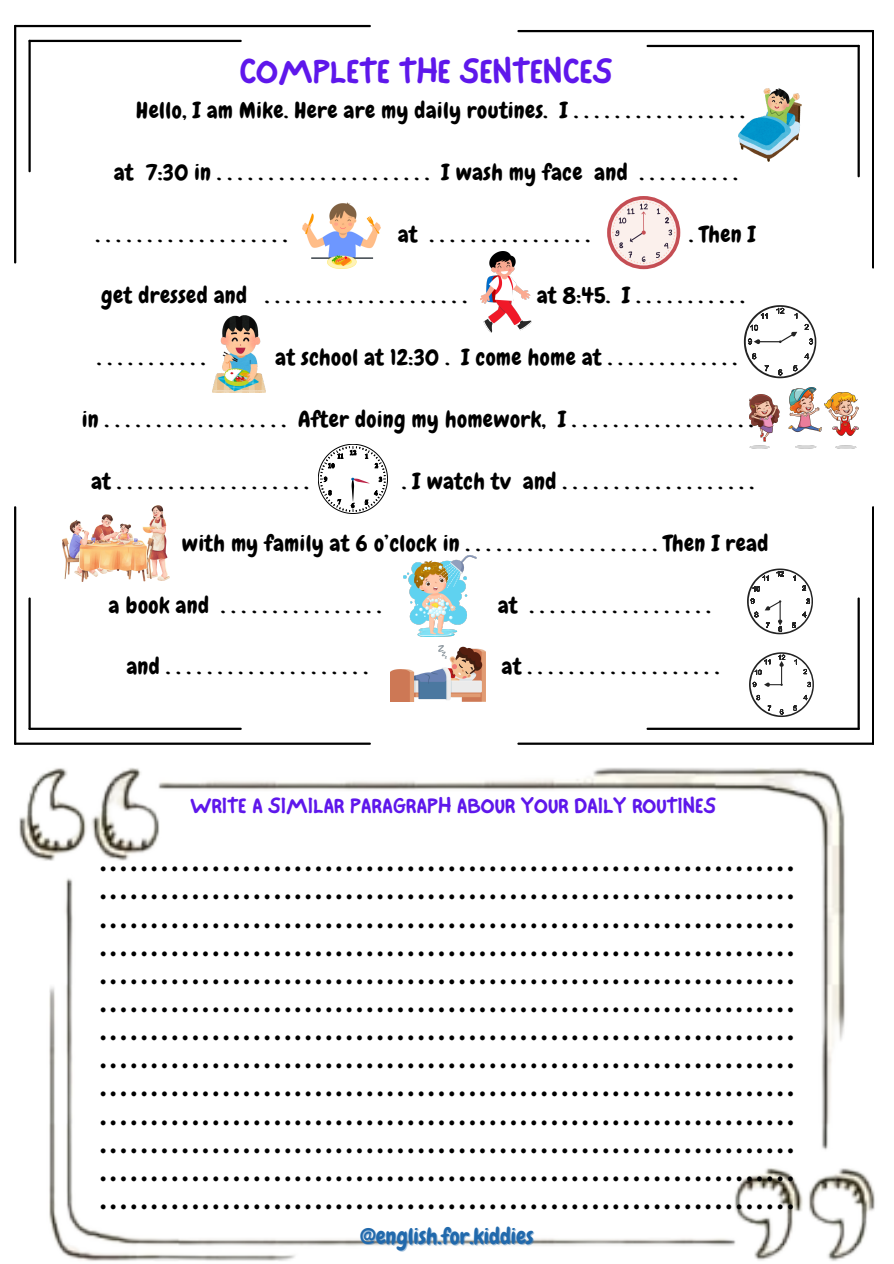
<style>
.page{position:relative;width:894px;height:1264px;background:#fff}
.page>*{position:absolute;margin:0;border:0;box-sizing:border-box;transform-origin:0 0}
.t1{font:46.05px "The Seasons";color:#000}
.t2{font:36px "NF One Little Font Bold";color:#5e17eb}
.t3{font:22.65px "NF One Little Font Bold";color:#5e17eb}
.t4{font:22.35px "Chewy";letter-spacing:.025em;color:#000}
.t5{font:22.35px "Chewy";color:#2169ac}
</style>
<div class="page">
<img style="left:738px;top:89px;width:63px;height:73px">
<img style="left:302px;top:202px;width:78px;height:67px">
<svg style="left:607px;top:196px;width:73px;height:73px"></svg>
<img style="left:480px;top:251px;width:51px;height:81px">
<img style="left:212px;top:316px;width:53px;height:76px">
<svg style="left:743px;top:305px;width:73px;height:73px"></svg>
<svg style="left:318px;top:444px;width:70px;height:70px"></svg>
<svg style="left:747px;top:568px;width:65px;height:66px"></svg>
<svg style="left:749px;top:652px;width:64px;height:65px"></svg>
<img style="left:62px;top:506px;width:107px;height:75px">
<img style="left:390px;top:646px;width:95px;height:55px">
<img style="left:403px;top:555px;width:73px;height:81px">
<hr style="left:14px;top:25px;width:2px;height:238px;background:#000">
<hr style="left:14px;top:25px;width:357px;height:2px;background:#000">
<hr style="left:28px;top:40px;width:3px;height:132px;background:#000">
<hr style="left:28px;top:40px;width:214px;height:2px;background:#000">
<hr style="left:871px;top:30px;width:2px;height:238px;background:#000">
<hr style="left:517px;top:30px;width:356px;height:2px;background:#000">
<hr style="left:857px;top:45px;width:2px;height:132px;background:#000">
<hr style="left:646px;top:45px;width:213px;height:2px;background:#000">
<hr style="left:871px;top:506px;width:2px;height:238px;background:#000">
<hr style="left:517px;top:742px;width:356px;height:2px;background:#000">
<hr style="left:857px;top:597px;width:2px;height:133px;background:#000">
<hr style="left:646px;top:727px;width:213px;height:3px;background:#000">
<hr style="left:14px;top:506px;width:2px;height:238px;background:#000">
<hr style="left:14px;top:742px;width:357px;height:2px;background:#000">
<hr style="left:28px;top:597px;width:3px;height:133px;background:#000">
<hr style="left:28px;top:727px;width:214px;height:3px;background:#000">
<img style="left:19px;top:767px;width:856px;height:494px">
<img style="left:749px;top:387px;width:109px;height:61px">
<p class="t2" style="left:239px;top:50px;width:374px">COMPLETE THE SENTENCES</p>
<p class="t4" style="left:136px;top:96px;width:609px">Hello, I am Mike. Here are my daily routines. I . . . . . . . . . . . . . . . . .</p>
<p class="t4" style="left:114px;top:158px;width:624px">at 7:30in..................... Iwashmyface and ..........</p>
<h1 class="t4" style="left:96px;top:220px;width:193px">...................</h1>
<h1 class="t4" style="left:398px;top:220px;width:193px">at ................</h1>
<h1 class="t4" style="left:689px;top:220px;width:68px">. Then I</h1>
<p class="t4" style="left:101px;top:281px;width:367px">getdressedand ....................</p>
<p class="t4" style="left:537px;top:281px;width:209px">at8:45. I...........</p>
<p class="t4" style="left:97px;top:343px;width:109px">...........</p>
<p class="t4" style="left:275px;top:343px;width:462px">atschoolat12:30. Icomehomeat.............</p>
<p class="t4" style="left:82px;top:405px;width:682px">in.................. Afterdoingmyhomework, I...................</p>
<p class="t4" style="left:91px;top:467px;width:218px">at...................</p>
<p class="t4" style="left:402px;top:467px;width:353px">.Iwatchtv and...................</p>
<p class="t4" style="left:182px;top:529px;width:588px">withmyfamilyat6o’clockin...................ThenIread</p>
<p class="t4" style="left:109px;top:590px;width:274px">abookand ................</p>
<p class="t4" style="left:498px;top:590px;width:214px">at ..................</p>
<p class="t4" style="left:127px;top:652px;width:242px">and....................</p>
<p class="t4" style="left:502px;top:652px;width:218px">at...................</p>
<p class="t3" style="left:190px;top:792px;width:527px">WRITE A SIMILAR PARAGRAPH ABOUR YOUR DAILY ROUTINES</p>
<p class="t1" style="left:98px;top:834px;width:699px">....................................................................</p>
<p class="t1" style="left:98px;top:862px;width:699px">....................................................................</p>
<p class="t1" style="left:98px;top:890px;width:699px">....................................................................</p>
<p class="t1" style="left:98px;top:918px;width:699px">....................................................................</p>
<p class="t1" style="left:98px;top:947px;width:699px">....................................................................</p>
<p class="t1" style="left:98px;top:975px;width:699px">....................................................................</p>
<p class="t1" style="left:98px;top:1003px;width:699px">....................................................................</p>
<p class="t1" style="left:98px;top:1031px;width:699px">....................................................................</p>
<p class="t1" style="left:98px;top:1059px;width:699px">....................................................................</p>
<p class="t1" style="left:98px;top:1087px;width:699px">....................................................................</p>
<p class="t1" style="left:98px;top:1115px;width:699px">....................................................................</p>
<p class="t1" style="left:98px;top:1143px;width:699px">....................................................................</p>
<p class="t1" style="left:98px;top:1172px;width:699px">....................................................................</p>
<p class="t5" style="left:360px;top:1222px;width:175px">@english.for.kiddies</p>
</div>
